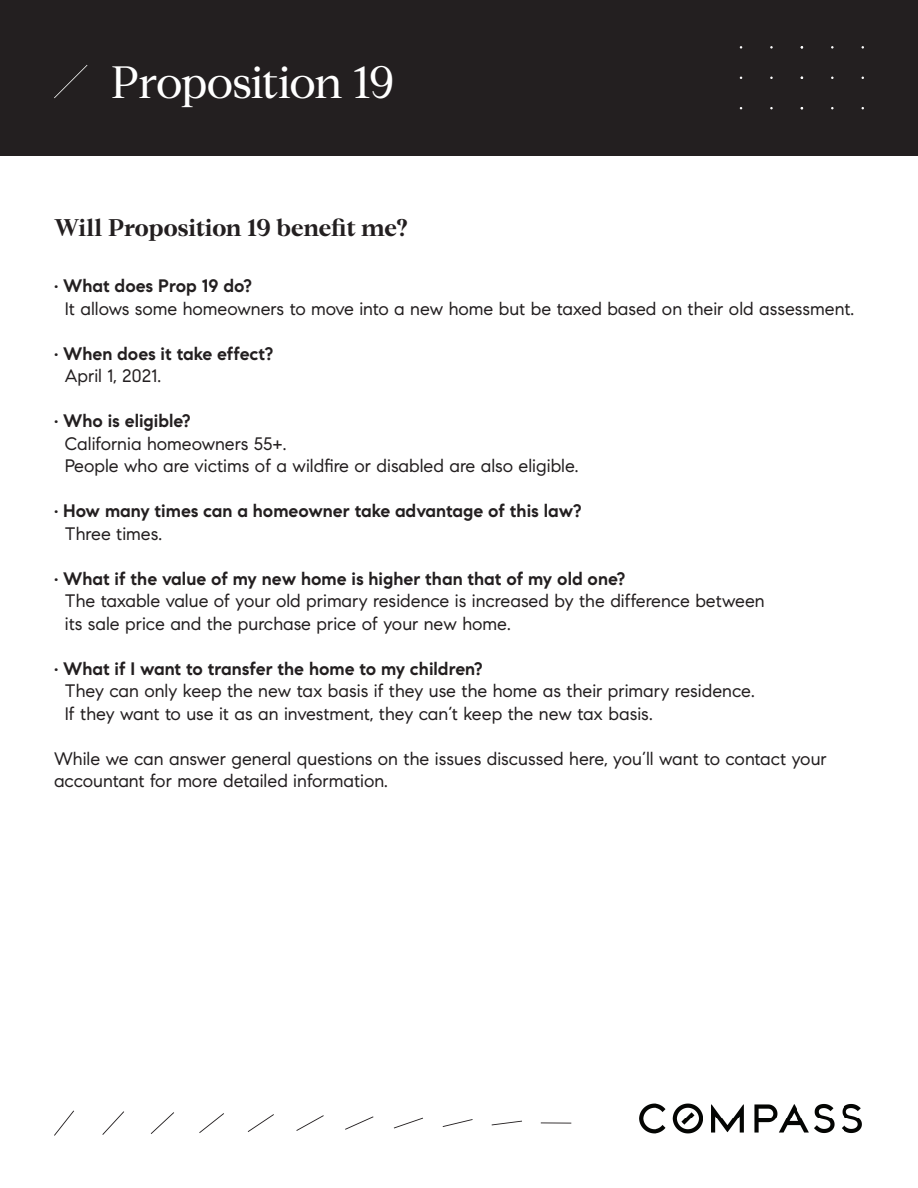
<style>
.page{position:relative;width:918px;height:1188px;background:#fff}
.page>*{position:absolute;margin:0;border:0;box-sizing:border-box;transform-origin:0 0}
.t1{font:45px "Compass Serif";letter-spacing:-.02em;color:#fff}
.t2{font:700 24px "Compass Serif";letter-spacing:-.01em;color:#231f20}
.t3{font:18px/22.5px "Compass Sans";color:#231f20}
.t4{font:700 18px "Compass Sans";color:#231f20}
</style>
<div class="page">
<div style="left:0;top:0;width:918px;height:156px;background:#231f20"></div>
<svg style="left:54px;top:1111px;width:517px;height:25px"></svg>
<svg style="left:54px;top:65px;width:33px;height:33px"></svg>
<img style="left:639px;top:1103px;width:223px;height:31px">
<h1 class="t1" style="left:111px;top:56px;width:284px">Proposition 19</h1>
<h2 class="t2" style="left:54px;top:213px;width:355px">Will Proposition 19 benefit me?</h2>
<p class="t4" style="left:54px;top:275px;width:200px">· What does Prop 19 do?</p>
<p class="t3" style="left:65px;top:297px;width:791px">It allows some homeowners to move into a new home but be taxed based on their old assessment.</p>
<p class="t4" style="left:54px;top:343px;width:221px">· When does it take effect?</p>
<p class="t3" style="left:65px;top:364px;width:98px">April 1, 2021.</p>
<p class="t4" style="left:54px;top:410px;width:138px">· Who is eligible?</p>
<p class="t3" style="left:65px;top:432px;width:515px">California homeowners 55+.<br>People who are victims of a wildfire or disabled are also eligible.</p>
<p class="t4" style="left:54px;top:500px;width:529px">· How many times can a homeowner take advantage of this law?</p>
<p class="t3" style="left:65px;top:522px;width:99px">Three times.</p>
<p class="t4" style="left:54px;top:568px;width:573px">· What if the value of my new home is higher than that of my old one?</p>
<p class="t3" style="left:65px;top:589px;width:702px">The taxable value of your old primary residence is increased by the difference between its sale price and the purchase price of your new home.</p>
<p class="t4" style="left:54px;top:658px;width:430px">· What if I want to transfer the home to my children?</p>
<p class="t3" style="left:65px;top:679px;width:691px">They can only keep the new tax basis if they use the home as their primary residence.<br>If they want to use it as an investment, they can’t keep the new tax basis.</p>
<p class="t3" style="left:54px;top:747px;width:774px">While we can answer general questions on the issues discussed here, you’ll want to contact your accountant for more detailed information.</p>
</div>
